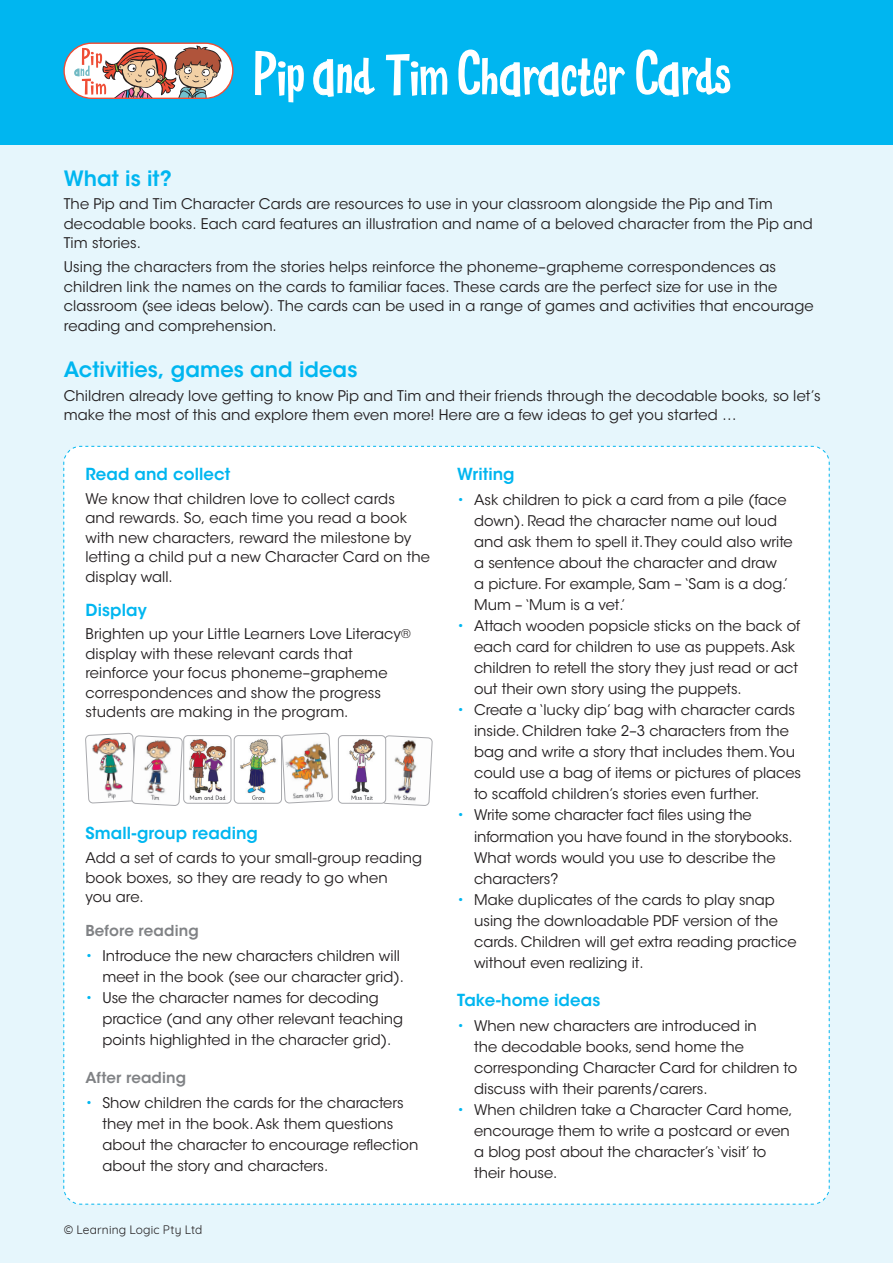
<style>
.page{position:relative;width:893px;height:1263px;background:#e6f6fc}
.page>*{position:absolute;margin:0;border:0;box-sizing:border-box;transform-origin:0 0}
.t1{font:66px "Left Hook";letter-spacing:.005em;color:#fff}
.t2{font:600 21px "ITC Avant Garde Std";color:#00b6f0}
.t3{font:600 16.5px "ITC Avant Garde Std";letter-spacing:.005em;color:#00b6f0}
.t4{font:600 15px "ITC Avant Garde Std";letter-spacing:.01em;color:#808285}
.t5{font:14.7px/21px "ITC Avant Garde Std";color:#231f20}
.t6{font:12px "Quicksand";letter-spacing:.01em;color:#231f20}
.s1{font-size:12px}
.s2{color:#00b6f0}
</style>
<div class="page">
<div style="left:0;top:0;width:893px;height:145px;background:#00b6f0"></div>
<div style="left:63px;top:446px;width:767px;height:759px;background:#fff"></div>
<svg style="left:313px;top:60px;width:21px;height:37px"></svg>
<svg style="left:500px;top:63px;width:21px;height:34px"></svg>
<svg style="left:538px;top:63px;width:21px;height:34px"></svg>
<svg style="left:658px;top:63px;width:21px;height:34px"></svg>
<svg style="left:64px;top:43px;width:169px;height:55px"></svg>
<svg style="left:75px;top:45px;width:146px;height:53px;background:#d0b1a6"></svg>
<div style="left:63px;top:43px;width:170px;height:56px;border:1px solid #ef4d35;border-radius:28px"></div>
<h1 class="t1" style="left:254px;top:42px;width:478px">Pip nd Tim Ch r cter C rds</h1>
<h2 class="t2" style="left:64px;top:165px;width:110px">What is it?</h2>
<p class="t5" style="left:64px;top:194px;width:750px;line-height:19.5px">The Pip and Tim Character Cards are resources to use in your classroom alongside the Pip and Tim decodable books. Each card features an illustration and name of a beloved character from the Pip and<br>Tim stories.</p>
<p class="t5" style="left:64px;top:257px;width:751px;line-height:19.5px">Using the characters from the stories helps reinforce the phoneme–grapheme correspondences as children link the names on the cards to familiar faces. These cards are the perfect size for use in the classroom (see ideas below). The cards can be used in a range of games and activities that encourage reading and comprehension.</p>
<h2 class="t2" style="left:64px;top:356px;width:295px">Activities, games and ideas</h2>
<p class="t5" style="left:64px;top:386px;width:759px;line-height:19.5px">Children already love getting to know Pip and Tim and their friends through the decodable books, so let’s make the most of this and explore them even more! Here are a few ideas to get you started …</p>
<p class="t3" style="left:85px;top:464px;width:146px">Read and collect</p>
<p class="t5" style="left:85px;top:489px;width:346px;line-height:19.5px">We know that children love to collect cards<br>and rewards. So, each time you read a book with new characters, reward the milestone by letting a child put a new Character Card on the display wall.</p>
<p class="t3" style="left:85px;top:599px;width:63px">Display</p>
<p class="t5" style="left:85px;top:625px;width:327px;line-height:19.5px">Brighten up your Little Learners Love Literacy<span class="s1">® </span>display with these relevant cards that reinforce your focus phoneme–grapheme correspondences and show the progress students are making in the program.</p>
<p class="t3" style="left:85px;top:823px;width:174px">Small-group reading</p>
<p class="t5" style="left:85px;top:848px;width:338px;line-height:19.5px">Add a set of cards to your small-group reading book boxes, so they are ready to go when<br>you are.</p>
<p class="t4" style="left:85px;top:921px;width:115px">Before reading</p>
<p class="t5" style="left:85px;top:945px;width:320px;text-align:right"><span class="s2">•</span> Introduce the new characters children will meet in the book (see our character grid).</p>
<p class="t5" style="left:102px;top:987px;width:302px;text-indent:-17px"><span class="s2">•</span> Use the character names for decoding practice (and any other relevant teaching points highlighted in the character grid).</p>
<p class="t4" style="left:85px;top:1068px;width:102px">After reading</p>
<p class="t5" style="left:102px;top:1093px;width:317px;text-indent:-17px"><span class="s2">•</span> Show children the cards for the characters they met in the book. Ask them questions about the character to encourage reflection about the story and characters.</p>
<p class="t6" style="left:64px;top:1220px;width:140px">© Learning Logic Pty Ltd</p>
<p class="t3" style="left:457px;top:464px;width:59px">Writing</p>
<p class="t5" style="left:474px;top:490px;width:320px;text-indent:-17px"><span class="s2">•</span> Ask children to pick a card from a pile (face down). Read the character name out loud and ask them to spell it. They could also write a sentence about the character and draw<br>a picture. For example, Sam – ‘Sam is a dog.’ Mum – ‘Mum is a vet.’</p>
<p class="t5" style="left:474px;top:616px;width:328px;text-indent:-17px"><span class="s2">•</span> Attach wooden popsicle sticks on the back of each card for children to use as puppets. Ask children to retell the story they just read or act out their own story using the puppets.</p>
<p class="t5" style="left:474px;top:700px;width:329px;text-indent:-17px"><span class="s2">•</span> Create a ‘lucky dip’ bag with character cards inside. Children take 2–3 characters from the bag and write a story that includes them. You could use a bag of items or pictures of places to scaffold children’s stories even further.</p>
<p class="t5" style="left:474px;top:805px;width:320px;text-indent:-17px"><span class="s2">•</span> Write some character fact files using the information you have found in the storybooks.<br>What words would you use to describe the characters?</p>
<p class="t5" style="left:474px;top:889px;width:324px;text-indent:-17px"><span class="s2">•</span> Make duplicates of the cards to play snap using the downloadable PDF version of the cards. Children will get extra reading practice without even realizing it.</p>
<p class="t3" style="left:457px;top:989px;width:145px">Take-home ideas</p>
<p class="t5" style="left:474px;top:1015px;width:325px;text-indent:-17px"><span class="s2">•</span> When new characters are introduced in<br>the decodable books, send home the corresponding Character Card for children to discuss with their parents/carers.</p>
<p class="t5" style="left:474px;top:1099px;width:320px;text-indent:-17px"><span class="s2">•</span> When children take a Character Card home, encourage them to write a postcard or even a blog post about the character’s ‘visit’ to their house.</p>
</div>
